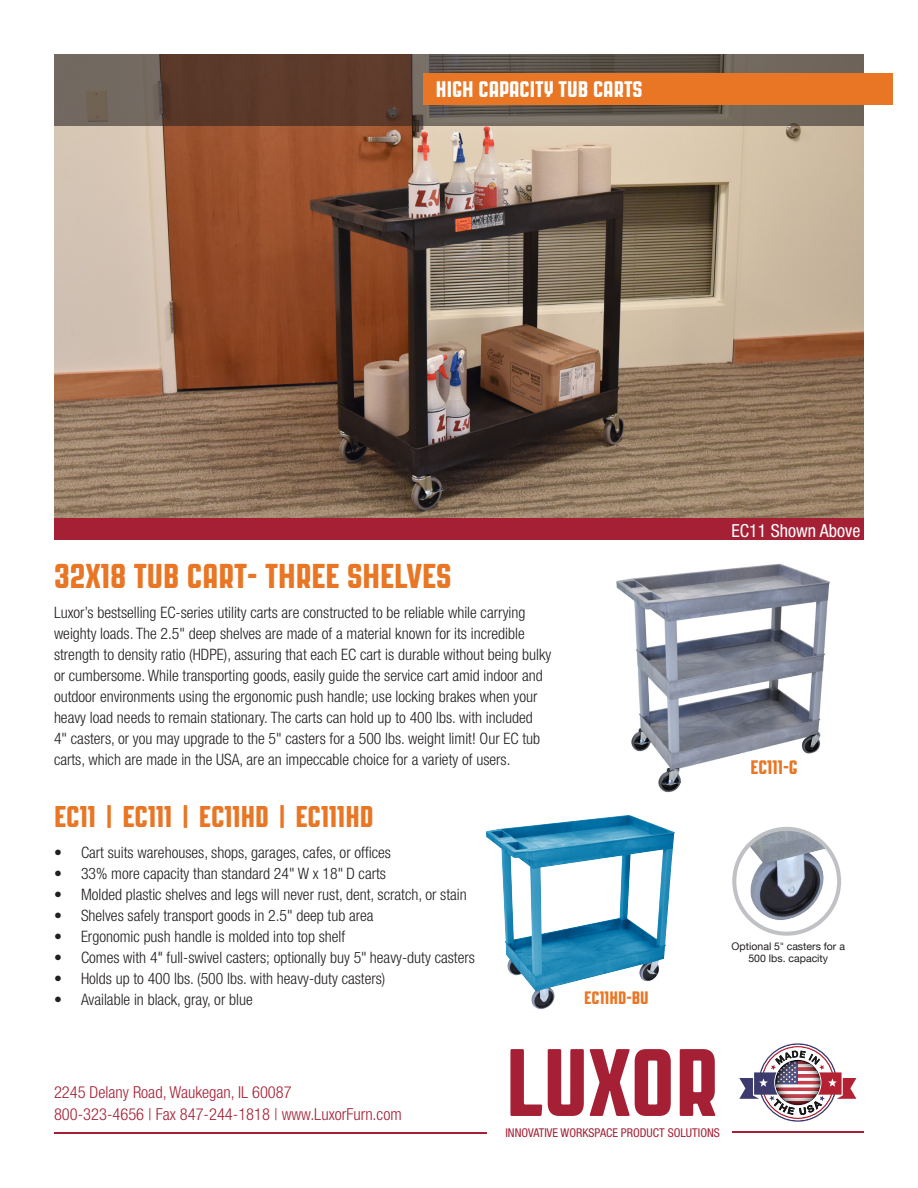
<style>
.page{position:relative;width:918px;height:1188px;background:#fff}
.page>*{position:absolute;margin:0;border:0;box-sizing:border-box;transform-origin:0 0}
.Cover_Headline_-_Col{font:34.5px "PAG Revolucion";color:#e87624}
.Small_Headline_cover{font:30px "PAG Revolucion";color:#e87624}
.Category_Bar_Headlin{font:22.5px "PAG Revolucion";color:#fff}
.Small_Headline_cover-2{font:19.5px "PAG Revolucion";color:#e87624}
.t1{font:condensed 18px "Helvetica Neue";color:#fff}
.Small_Headline_cover-3{font:18px "PAG Revolucion";color:#e87624}
.Footer_Contact_info{font:300 condensed 16.5px "Helvetica Neue";color:#a62035}
.Description_Text{font:300 condensed 15.75px/21px "Helvetica Neue";color:#231f20}
.t2{font:condensed 12.15px "Helvetica Neue";color:#a62035}
.t3{font:10.5px/12.6px "Helvetica Neue";color:#231f20;text-align:center}
.s1{font-stretch:normal}
.s2{font-weight:300;font-stretch:condensed}
</style>
<div class="page">
<img style="left:616px;top:563px;width:214px;height:230px">
<img style="left:54px;top:125px;width:810px;height:393px">
<svg style="left:54px;top:54px;width:810px;height:71px"></svg>
<div style="left:423px;top:73px;width:470px;height:31px;background:#e87624"></div>
<div style="left:54px;top:518px;width:810px;height:21px;background:#a62035"></div>
<svg style="left:510px;top:1049px;width:32px;height:67px"></svg>
<svg style="left:548px;top:1049px;width:36px;height:67px"></svg>
<svg style="left:590px;top:1049px;width:81px;height:67px"></svg>
<svg style="left:680px;top:1049px;width:36px;height:67px"></svg>
<hr style="left:54px;top:1133px;width:432px;height:1px;background:#a62035">
<hr style="left:732px;top:1132px;width:132px;height:1px;background:#a62035">
<img style="left:486px;top:815px;width:189px;height:195px">
<svg style="left:739px;top:1043px;width:117px;height:79px"></svg>
<img style="left:747px;top:829px;width:80px;height:93px">
<div style="left:732px;top:827px;width:109px;height:109px;border:4px solid #bfc1c4;border-radius:50%"></div>
<p class="Category_Bar_Headlin" style="left:436px;top:76px;width:208px">HIGH CAPACITY TUB CARTS</p>
<p class="Cover_Headline_-_Col" style="left:54px;top:557px;width:399px">32X18 TUB CART- THREE SHELVES</p>
<p class="Description_Text" style="left:54px;top:602px;width:499px">Luxor’s bestselling EC-series utility carts are constructed to be reliable while carrying weighty loads. The 2.5" deep shelves are made of a material known for its incredible strength to density ratio (HDPE), assuring that each EC cart is durable without being bulky or cumbersome. While transporting goods, easily guide the service cart amid indoor and outdoor environments using the ergonomic push handle; use locking brakes when your heavy load needs to remain stationary. The carts can hold up to 400 lbs. with included<br>4" casters, or you may upgrade to the 5" casters for a 500 lbs. weight limit! Our EC tub carts, which are made in the USA, are an impeccable choice for a variety of users.</p>
<p class="Small_Headline_cover" style="left:54px;top:800px;width:321px">EC11 | EC111 | EC11HD | EC111HD</p>
<p class="Description_Text" style="left:54px;top:842px;width:338px">• Cart suits warehouses, shops, garages, cafes, or offices</p>
<p class="Description_Text" style="left:54px;top:863px;width:334px">• 33% more capacity than standard 24" W x 18" D carts</p>
<p class="Description_Text" style="left:54px;top:884px;width:414px">• Molded plastic shelves and legs will never rust, dent, scratch, or stain</p>
<p class="Description_Text" style="left:54px;top:905px;width:321px">• Shelves safely transport goods in 2.5" deep tub area</p>
<p class="Description_Text" style="left:54px;top:926px;width:293px">• Ergonomic push handle is molded into top shelf</p>
<p class="Description_Text" style="left:54px;top:947px;width:422px">• Comes with 4<span class="s1">"</span> full-swivel casters; optionally buy 5" heavy-duty casters</p>
<p class="Description_Text" style="left:54px;top:968px;width:333px">• Holds up to 400 lbs. (500 lbs. with heavy-duty casters)</p>
<p class="Description_Text" style="left:54px;top:989px;width:200px">• Available in black, gray, or blue</p>
<p class="Small_Headline_cover-3" style="left:584px;top:988px;width:66px">EC11HD-BU</p>
<p class="t1" style="left:731px;top:520px;width:131px">EC11 Shown Above</p>
<p class="Small_Headline_cover-2" style="left:751px;top:756px;width:49px">EC111-G</p>
<p class="t3" style="left:732px;top:940px;width:115px">Optional 5<span class="s2">"</span> casters for a<br>500 lbs. capacity</p>
<p class="Footer_Contact_info" style="left:54px;top:1082px;width:239px">2245 Delany Road, Waukegan, IL 60087</p>
<p class="Footer_Contact_info" style="left:54px;top:1105px;width:349px">800-323-4656 | Fax 847-244-1818 | www.LuxorFurn.com</p>
<p class="t2" style="left:506px;top:1126px;width:216px">INNOVATIVE WORKSPACE PRODUCT SOLUTIONS</p>
</div>
